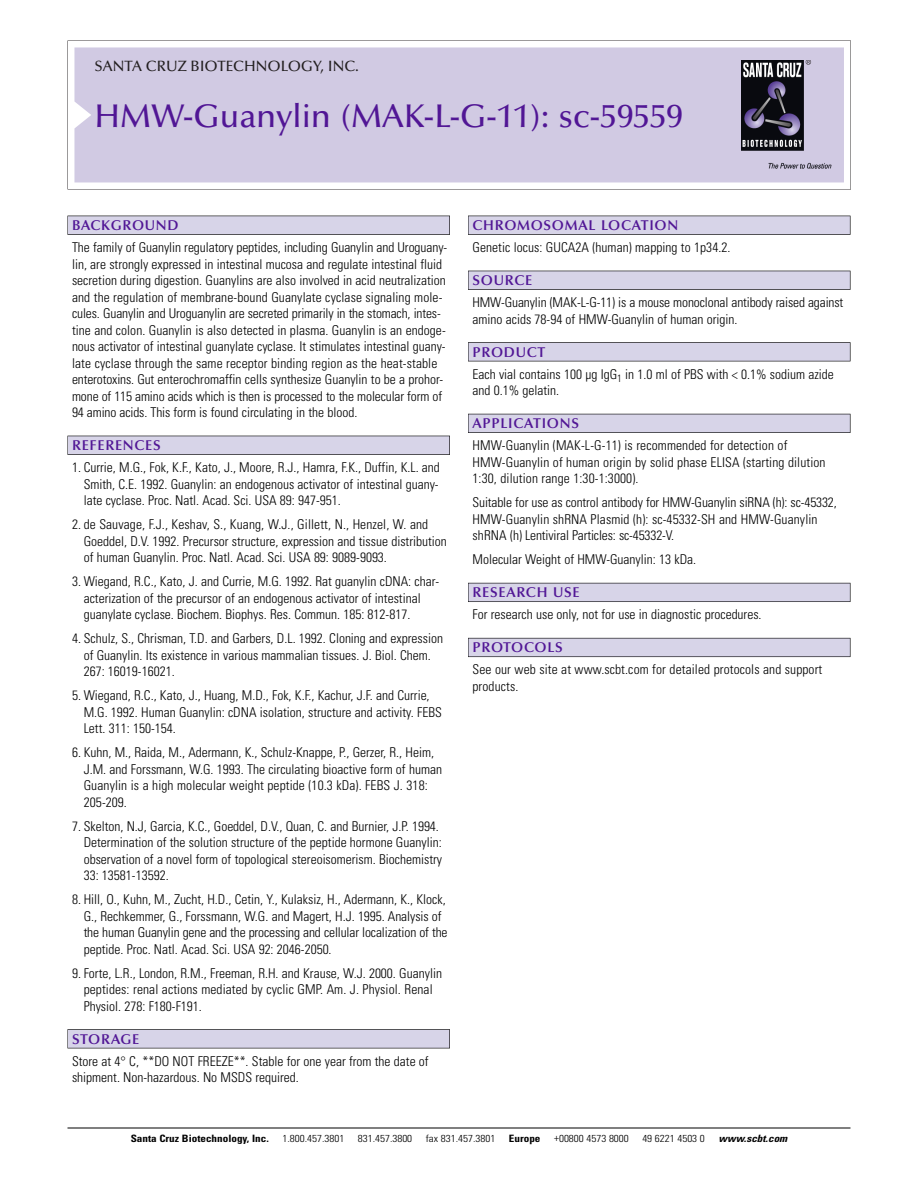
<style>
.page{position:relative;width:918px;height:1188px;background:#fff}
.page>*{position:absolute;margin:0;border:0;box-sizing:border-box;transform-origin:0 0}
.t1{font:500 33px "Optima";color:#511695}
.t2{font:500 15px "Optima";color:#231f20}
.t3{font:600 14.25px "Optima";letter-spacing:.05em;color:#511695}
.t4{font:300 condensed 13.5px/16.5px "Univers";color:#000}
.t5{font:300 condensed 10.2px "Univers";color:#000;scale:1.1 1}
.t6{font:700 condensed 10.2px "Univers";color:#000;scale:1.1 1}
.t7{font:italic 700 condensed 10.2px "Univers";color:#000;scale:1.1 1}
</style>
<div class="page">
<svg style="left:68px;top:40px;width:783px;height:149px"></svg>
<div style="left:74px;top:47px;width:770px;height:135px;background:#d1cae3"></div>
<img style="left:741px;top:60px;width:90px;height:108px">
<div style="left:68px;top:216px;width:382px;height:19px;background:#535256"></div>
<div style="left:68px;top:216px;width:381px;height:18px;background:#d7d4e8"></div>
<div style="left:68px;top:436px;width:382px;height:19px;background:#525156"></div>
<div style="left:68px;top:436px;width:381px;height:18px;background:#d7d4e8"></div>
<div style="left:68px;top:1029px;width:382px;height:19px;background:#545357"></div>
<div style="left:68px;top:1030px;width:381px;height:18px;background:#d7d4e8"></div>
<div style="left:468px;top:216px;width:382px;height:19px;background:#535256"></div>
<div style="left:468px;top:216px;width:382px;height:18px;background:#d7d4e8"></div>
<div style="left:468px;top:271px;width:382px;height:19px;background:#525156"></div>
<div style="left:468px;top:271px;width:382px;height:18px;background:#d7d4e8"></div>
<div style="left:468px;top:342px;width:382px;height:19px;background:#545357"></div>
<div style="left:468px;top:343px;width:382px;height:18px;background:#d7d4e8"></div>
<div style="left:468px;top:414px;width:382px;height:19px;background:#535259"></div>
<div style="left:468px;top:414px;width:382px;height:18px;background:#d7d4e8"></div>
<div style="left:468px;top:583px;width:382px;height:19px;background:#595860"></div>
<div style="left:468px;top:583px;width:382px;height:18px;background:#d7d4e8"></div>
<div style="left:468px;top:638px;width:382px;height:19px;background:#64626c"></div>
<div style="left:468px;top:638px;width:382px;height:18px;background:#d7d4e8"></div>
<hr style="left:68px;top:1128px;width:782px;height:1px;background:#000">
<p class="t2" style="left:94px;top:60px;width:266px">SANTA CRUZ BIOTECHNOLOGY, INC.</p>
<p class="t1" style="left:94px;top:102px;width:590px">HMW-Guanylin (MAK-L-G-11): sc-59559</p>
<p class="t3" style="left:72px;top:219px;width:108px">BACKGROUND</p>
<p class="t4" style="left:72px;top:240px;width:377px">The family of Guanylin regulatory peptides, including Guanylin and Uroguany&shy;lin, are strongly expressed in intestinal mucosa and regulate intestinal fluid secretion during digestion. Guanylins are also involved in acid neutralization and the regulation of membrane-bound Guanylate cyclase signaling mole&shy;cules. Guanylin and Uroguanylin are secreted primarily in the stomach, intes&shy;tine and colon. Guanylin is also detected in plasma. Guanylin is an endoge&shy;nous activator of intestinal guanylate cyclase. It stimulates intestinal guany&shy;late cyclase through the same receptor binding region as the heat-stable enterotoxins. Gut enterochromaffin cells synthesize Guanylin to be a prohor&shy;mone of 115 amino acids which is then is processed to the molecular form of 94 amino acids. This form is found circulating in the blood.</p>
<p class="t3" style="left:72px;top:439px;width:90px">REFERENCES</p>
<p class="t4" style="left:84px;top:460px;width:358px;text-align:justify;text-indent:-12px">1. Currie, M.G., Fok, K.F., Kato, J., Moore, R.J., Hamra, F.K., Duffin, K.L. and Smith, C.E. 1992. Guanylin: an endogenous activator of intestinal guany&shy;late cyclase. Proc. Natl. Acad. Sci. USA 89: 947-951.</p>
<p class="t4" style="left:84px;top:517px;width:365px;text-indent:-12px">2. de Sauvage, F.J., Keshav, S., Kuang, W.J., Gillett, N., Henzel, W. and<br>Goeddel, D.V. 1992. Precursor structure, expression and tissue distribution of human Guanylin. Proc. Natl. Acad. Sci. USA 89: 9089-9093.</p>
<p class="t4" style="left:84px;top:574px;width:357px;text-indent:-12px">3. Wiegand, R.C., Kato, J. and Currie, M.G. 1992. Rat guanylin cDNA: char&shy;acterization of the precursor of an endogenous activator of intestinal guanylate cyclase. Biochem. Biophys. Res. Commun. 185: 812-817.</p>
<p class="t4" style="left:84px;top:631px;width:361px;text-indent:-12px">4. Schulz, S., Chrisman, T.D. and Garbers, D.L. 1992. Cloning and expression of Guanylin. Its existence in various mammalian tissues. J. Biol. Chem.<br>267: 16019-16021.</p>
<p class="t4" style="left:84px;top:688px;width:360px;text-indent:-12px">5. Wiegand, R.C., Kato, J., Huang, M.D., Fok, K.F., Kachur, J.F. and Currie,<br>M.G. 1992. Human Guanylin: cDNA isolation, structure and activity. FEBS<br>Lett. 311: 150-154.</p>
<p class="t4" style="left:84px;top:745px;width:360px;text-indent:-12px">6. Kuhn, M., Raida, M., Adermann, K., Schulz-Knappe, P., Gerzer, R., Heim, J.M. and Forssmann, W.G. 1993. The circulating bioactive form of human Guanylin is a high molecular weight peptide (10.3 kDa). FEBS J. 318:<br>205-209.</p>
<p class="t4" style="left:84px;top:819px;width:360px;text-indent:-12px">7. Skelton, N.J, Garcia, K.C., Goeddel, D.V., Quan, C. and Burnier, J.P. 1994.<br>Determination of the solution structure of the peptide hormone Guanylin: observation of a novel form of topological stereoisomerism. Biochemistry 33: 13581-13592.</p>
<p class="t4" style="left:84px;top:892px;width:365px;text-indent:-12px">8. Hill, O., Kuhn, M., Zucht, H.D., Cetin, Y., Kulaksiz, H., Adermann, K., Klock, G., Rechkemmer, G., Forssmann, W.G. and Magert, H.J. 1995. Analysis of the human Guanylin gene and the processing and cellular localization of the peptide. Proc. Natl. Acad. Sci. USA 92: 2046-2050.</p>
<p class="t4" style="left:84px;top:966px;width:360px;text-indent:-12px">9. Forte, L.R., London, R.M., Freeman, R.H. and Krause, W.J. 2000. Guanylin peptides: renal actions mediated by cyclic GMP. Am. J. Physiol. Renal<br>Physiol. 278: F180-F191.</p>
<p class="t3" style="left:72px;top:1033px;width:69px">STORAGE</p>
<p class="t4" style="left:72px;top:1054px;width:358px">Store at 4° C, **DO NOT FREEZE**. Stable for one year from the date of shipment. Non-hazardous. No MSDS required.</p>
<p class="t3" style="left:473px;top:219px;width:207px">CHROMOSOMAL LOCATION</p>
<p class="t4" style="left:473px;top:240px;width:259px">Genetic locus: GUCA2A (human) mapping to 1p34.2.</p>
<p class="t3" style="left:473px;top:274px;width:61px">SOURCE</p>
<p class="t4" style="left:473px;top:295px;width:372px">HMW-Guanylin (MAK-L-G-11) is a mouse monoclonal antibody raised against amino acids 78-94 of HMW-Guanylin of human origin.</p>
<p class="t3" style="left:473px;top:346px;width:74px">PRODUCT</p>
<p class="t4" style="left:473px;top:367px;width:363px">Each vial contains 100 µg IgG<sub>1</sub> in 1.0 ml of PBS with &lt; 0.1% sodium azide and 0.1% gelatin.</p>
<p class="t3" style="left:473px;top:417px;width:108px">APPLICATIONS</p>
<p class="t4" style="left:473px;top:439px;width:355px">HMW-Guanylin (MAK-L-G-11) is recommended for detection of<br>HMW-Guanylin of human origin by solid phase ELISA (starting dilution<br>1:30, dilution range 1:30-1:3000).</p>
<p class="t4" style="left:473px;top:496px;width:366px">Suitable for use as control antibody for HMW-Guanylin siRNA (h): sc-45332,<br>HMW-Guanylin shRNA Plasmid (h): sc-45332-SH and HMW-Guanylin shRNA (h) Lentiviral Particles: sc-45332-V.</p>
<p class="t4" style="left:473px;top:553px;width:225px">Molecular Weight of HMW-Guanylin: 13 kDa.</p>
<p class="t3" style="left:473px;top:586px;width:109px">RESEARCH USE</p>
<p class="t4" style="left:473px;top:608px;width:291px">For research use only, not for use in diagnostic procedures.</p>
<p class="t3" style="left:473px;top:642px;width:92px">PROTOCOLS</p>
<p class="t4" style="left:473px;top:663px;width:351px">See our web site at www.scbt.com for detailed protocols and support products.</p>
<p class="t6" style="left:131px;top:1135px;width:127px">Santa Cruz Biotechnology, Inc.</p>
<p class="t5" style="left:282px;top:1135px;width:58px">1.800.457.3801</p>
<p class="t5" style="left:358px;top:1135px;width:51px">831.457.3800</p>
<p class="t5" style="left:426px;top:1135px;width:65px">fax 831.457.3801</p>
<p class="t6" style="left:509px;top:1135px;width:30px">Europe</p>
<p class="t5" style="left:554px;top:1135px;width:69px">+00800 4573 8000</p>
<p class="t5" style="left:642px;top:1135px;width:58px">49 6221 4503 0</p>
<p class="t7" style="left:719px;top:1135px;width:66px">www.scbt.com</p>
</div>
